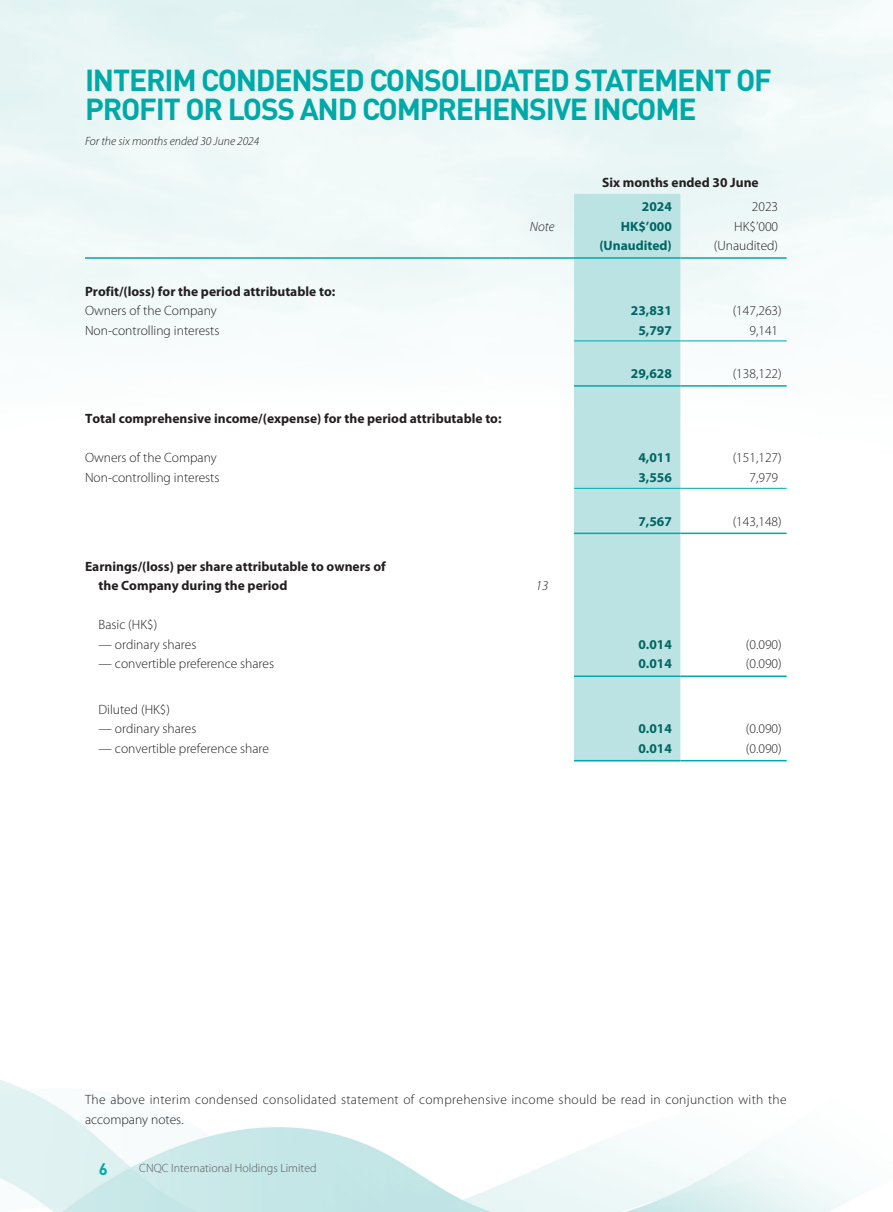
<style>
.page{position:relative;width:893px;height:1212px;background:#fff}
.page>*{position:absolute;margin:0;border:0;box-sizing:border-box;transform-origin:0 0}
.t1{font:700 30px "DIN Pro";letter-spacing:-.04em;color:#00a9a7}
.t2{font:700 16.5px "DIN Pro";color:#00a9a7}
._50_Table_txt{font:300 13.5px "Myriad Pro";color:#231f20}
._50_Table_txt-2{font:700 13.5px "Myriad Pro";color:#231f20}
._00_txt{font:300 13.5px/19.5px "Myriad Pro";letter-spacing:.025em;color:#231f20}
._50_Table_txt-3{font:700 13.5px "Myriad Pro";color:#006663}
._50_Table_txt-4{font:italic 300 13.5px "Myriad Pro";color:#231f20}
.t3{font:300 12px "Myriad Pro";color:#57585a}
.t4{font:italic 300 12px "Myriad Pro";color:#231f20}
</style>
<div class="page">
<div style="left:574px;top:194px;width:106px;height:566px;background:#bce3e4"></div>
<hr style="left:85px;top:257px;width:425px;height:2px;background:#00a9a7">
<hr style="left:510px;top:257px;width:64px;height:2px;background:#00a9a7">
<hr style="left:574px;top:257px;width:106px;height:2px;background:#00a9a7">
<hr style="left:680px;top:257px;width:107px;height:2px;background:#00a9a7">
<hr style="left:574px;top:340px;width:106px;height:1px;background:#00a9a7">
<hr style="left:680px;top:340px;width:107px;height:1px;background:#00a9a7">
<hr style="left:574px;top:385px;width:106px;height:2px;background:#00a9a7">
<hr style="left:680px;top:385px;width:107px;height:2px;background:#00a9a7">
<hr style="left:574px;top:488px;width:106px;height:1px;background:#00a9a7">
<hr style="left:680px;top:488px;width:107px;height:1px;background:#00a9a7">
<hr style="left:574px;top:533px;width:106px;height:1px;background:#00a9a7">
<hr style="left:680px;top:533px;width:107px;height:1px;background:#00a9a7">
<hr style="left:574px;top:675px;width:106px;height:2px;background:#00a9a7">
<hr style="left:680px;top:675px;width:107px;height:2px;background:#00a9a7">
<hr style="left:574px;top:760px;width:106px;height:1px;background:#00a9a7">
<hr style="left:680px;top:760px;width:107px;height:1px;background:#00a9a7">
<p class="t1" style="left:85px;top:60px;width:688px">INTERIM CONDENSED CONSOLIDATED STATEMENT OF</p>
<p class="t1" style="left:85px;top:89px;width:613px">PROFIT OR LOSS AND COMPREHENSIVE INCOME</p>
<p class="t4" style="left:85px;top:134px;width:176px">For the six months ended 30 June 2024</p>
<p class="_50_Table_txt-2" style="left:602px;top:174px;width:158px">Six months ended 30 June</p>
<p class="_50_Table_txt-3" style="left:642px;top:198px;width:31px">2024</p>
<p class="_50_Table_txt" style="left:752px;top:198px;width:28px">2023</p>
<p class="_50_Table_txt-4" style="left:530px;top:218px;width:26px">Note</p>
<p class="_50_Table_txt-3" style="left:621px;top:217px;width:53px">HK$’000</p>
<p class="_50_Table_txt" style="left:734px;top:218px;width:45px">HK$’000</p>
<p class="_50_Table_txt-3" style="left:599px;top:237px;width:74px">(Unaudited)</p>
<p class="_50_Table_txt" style="left:714px;top:237px;width:66px">(Unaudited)</p>
<p class="_50_Table_txt-2" style="left:85px;top:282px;width:252px">Profit/(loss) for the period attributable to:</p>
<p class="_50_Table_txt" style="left:85px;top:302px;width:133px">Owners of the Company</p>
<p class="_50_Table_txt-3" style="left:631px;top:302px;width:42px">23,831</p>
<p class="_50_Table_txt" style="left:733px;top:302px;width:51px">(147,263)</p>
<p class="_50_Table_txt" style="left:85px;top:322px;width:136px">Non-controlling interests</p>
<p class="_50_Table_txt-3" style="left:638px;top:321px;width:35px">5,797</p>
<p class="_50_Table_txt" style="left:749px;top:322px;width:30px">9,141</p>
<p class="_50_Table_txt-3" style="left:631px;top:365px;width:42px">29,628</p>
<p class="_50_Table_txt" style="left:733px;top:365px;width:51px">(138,122)</p>
<p class="_50_Table_txt-2" style="left:85px;top:410px;width:418px">Total comprehensive income/(expense) for the period attributable to:</p>
<p class="_50_Table_txt" style="left:85px;top:450px;width:133px">Owners of the Company</p>
<p class="_50_Table_txt-3" style="left:638px;top:449px;width:35px">4,011</p>
<p class="_50_Table_txt" style="left:733px;top:450px;width:51px">(151,127)</p>
<p class="_50_Table_txt" style="left:85px;top:469px;width:136px">Non-controlling interests</p>
<p class="_50_Table_txt-3" style="left:638px;top:469px;width:35px">3,556</p>
<p class="_50_Table_txt" style="left:749px;top:469px;width:30px">7,979</p>
<p class="_50_Table_txt-3" style="left:638px;top:512px;width:35px">7,567</p>
<p class="_50_Table_txt" style="left:733px;top:513px;width:51px">(143,148)</p>
<p class="_50_Table_txt-2" style="left:85px;top:557px;width:302px">Earnings/(loss) per share attributable to owners of</p>
<p class="_50_Table_txt-2" style="left:99px;top:577px;width:190px">the Company during the period</p>
<p class="_50_Table_txt-4" style="left:536px;top:578px;width:14px">13</p>
<p class="_50_Table_txt" style="left:99px;top:617px;width:60px">Basic (HK$)</p>
<p class="_50_Table_txt" style="left:99px;top:636px;width:99px">— ordinary shares</p>
<p class="_50_Table_txt-3" style="left:638px;top:635px;width:35px">0.014</p>
<p class="_50_Table_txt" style="left:746px;top:636px;width:37px">(0.090)</p>
<p class="_50_Table_txt" style="left:99px;top:656px;width:177px">— convertible preference shares</p>
<p class="_50_Table_txt-3" style="left:638px;top:655px;width:35px">0.014</p>
<p class="_50_Table_txt" style="left:746px;top:656px;width:37px">(0.090)</p>
<p class="_50_Table_txt" style="left:99px;top:701px;width:73px">Diluted (HK$)</p>
<p class="_50_Table_txt" style="left:99px;top:721px;width:99px">— ordinary shares</p>
<p class="_50_Table_txt-3" style="left:638px;top:720px;width:35px">0.014</p>
<p class="_50_Table_txt" style="left:746px;top:721px;width:37px">(0.090)</p>
<p class="_50_Table_txt" style="left:99px;top:740px;width:172px">— convertible preference share</p>
<p class="_50_Table_txt-3" style="left:638px;top:739px;width:35px">0.014</p>
<p class="_50_Table_txt" style="left:746px;top:740px;width:37px">(0.090)</p>
<p class="_00_txt" style="left:85px;top:1089px;width:703px">The above interim condensed consolidated statement of comprehensive income should be read in conjunction with the accompany notes.</p>
<p class="t2" style="left:99px;top:1157px;width:10px">6</p>
<p class="t3" style="left:139px;top:1161px;width:179px">CNQC International Holdings Limited</p>
</div>
